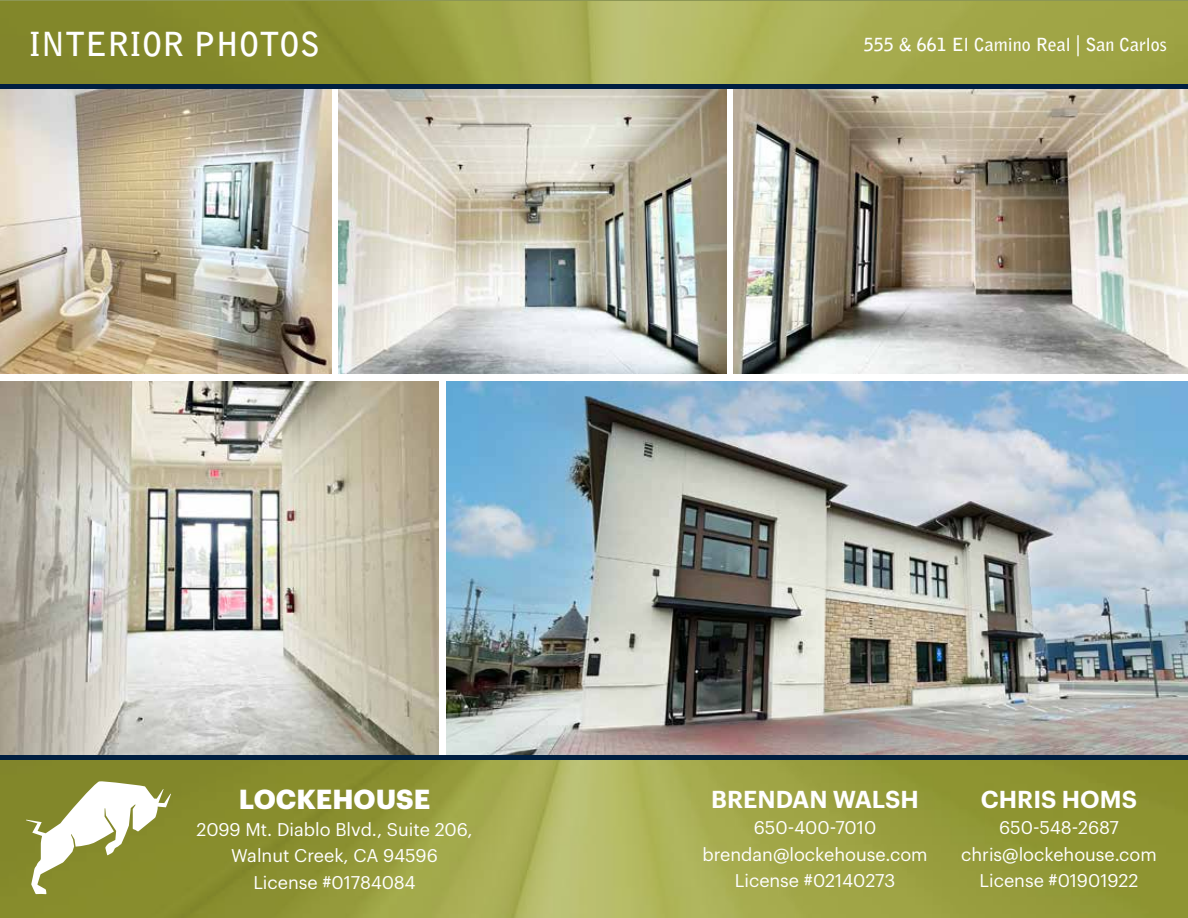
<style>
.page{position:relative;width:1188px;height:918px;background:#fff}
.page>*{position:absolute;margin:0;border:0;box-sizing:border-box;transform-origin:0 0}
.t1{font:700 33px "Bell Gothic Std";color:#fff}
.t2{font:700 27px "Graphik";color:#fff}
.t3{font:600 24px "Graphik";color:#fff}
.t4{font:18px/26.5px "Graphik";color:#fff;text-align:center}
.t5{font:700 18px "Bell Gothic Std";color:#fff}
.s1{font-weight:300;font-size:21px}
</style>
<div class="page">
<img style="left:0;top:89px;width:331px;height:285px">
<img style="left:0;top:381px;width:439px;height:374px">
<img style="left:446px;top:381px;width:742px;height:374px">
<img style="left:339px;top:89px;width:387px;height:285px">
<img style="left:734px;top:89px;width:454px;height:285px">
<svg style="left:0;top:0;width:1188px;height:2px;background:#959c4d"></svg>
<img style="left:0;top:2px;width:1188px;height:83px">
<hr style="left:0;top:85px;width:1188px;height:4px;background:#001f41">
<img style="left:0;top:760px;width:1188px;height:158px">
<div style="left:0;top:755px;width:1188px;height:5px;background:#001f41"></div>
<svg style="left:26px;top:781px;width:145px;height:113px"></svg>
<h1 class="t1" style="left:28px;top:24px;width:293px">INTERIOR PHOTOS</h1>
<p class="t5" style="left:864px;top:34px;width:304px">555 &amp; 661 El Camino Real <span class="s1">|</span> San Carlos</p>
<h2 class="t2" style="left:239px;top:779px;width:193px">LOCKEHOUSE</h2>
<p class="t4" style="left:196px;top:814px;width:278px">2099 Mt. Diablo Blvd., Suite 206,<br>Walnut Creek, CA 94596<br>License #01784084</p>
<h3 class="t3" style="left:711px;top:781px;width:209px">BRENDAN WALSH</h3>
<p class="t4" style="left:702px;top:813px;width:227px">650-400-7010 brendan@lockehouse.com<br>License #02140273</p>
<h3 class="t3" style="left:981px;top:781px;width:158px">CHRIS HOMS</h3>
<p class="t4" style="left:961px;top:813px;width:197px">650-548-2687 chris@lockehouse.com<br>License #01901922</p>
</div>
